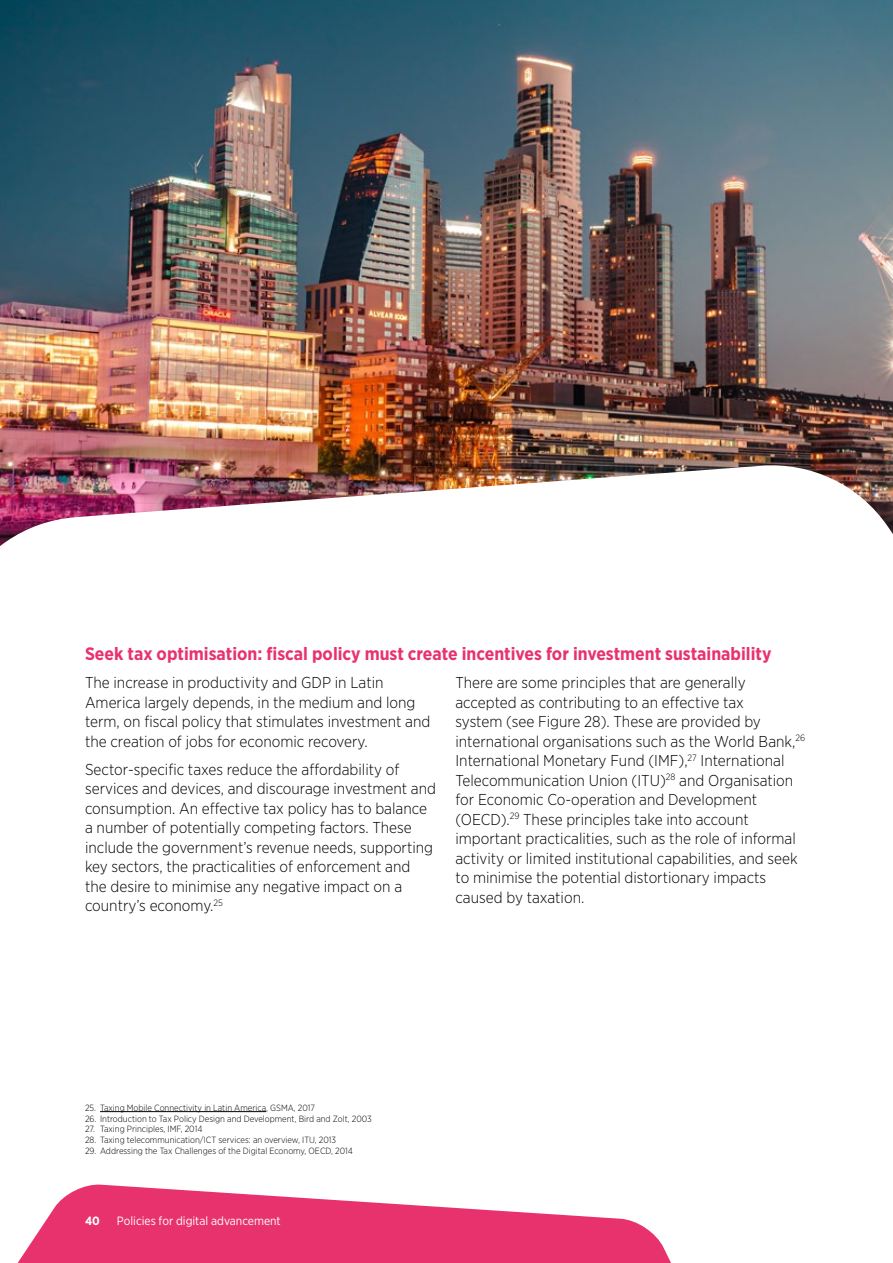
<style>
.page{position:relative;width:893px;height:1263px;background:#fff}
.page>*{position:absolute;margin:0;border:0;box-sizing:border-box;transform-origin:0 0}
.t1{font:700 18px "Gotham Narrow";color:#e8326e}
.t2{font:300 15.75px/19.5px "Gotham Narrow";color:#000}
.t3{font:12px "Gotham Narrow";color:#fff}
.t4{font:700 12px "Gotham Narrow";color:#fff}
.t5{font:300 9px "Gotham Narrow";color:#000}
</style>
<div class="page">
<svg style="left:17px;top:1184px;width:654px;height:79px;fill:#e8326e"></svg>
<img style="left:0;top:0;width:893px;height:462px">
<img style="left:0;top:462px;width:893px;height:84px">
<hr style="left:100px;top:1111px;width:166px;height:1px;background:#000">
<p class="t1" style="left:85px;top:642px;width:688px">Seek tax optimisation: fiscal policy must create incentives for investment sustainability</p>
<p class="t2" style="left:85px;top:672px;width:347px">The increase in productivity and GDP in Latin America largely depends, in the medium and long term, on fiscal policy that stimulates investment and the creation of jobs for economic recovery.</p>
<p class="t2" style="left:85px;top:759px;width:352px">Sector-specific taxes reduce the affordability of services and devices, and discourage investment and consumption. An effective tax policy has to balance a number of potentially competing factors. These include the government’s revenue needs, supporting key sectors, the practicalities of enforcement and the desire to minimise any negative impact on a country’s economy.<sup>25</sup></p>
<p class="t2" style="left:455px;top:672px;width:351px">There are some principles that are generally accepted as contributing to an effective tax<br>system (see Figure 28). These are provided by international organisations such as the World Bank,<sup>26<br></sup>International Monetary Fund (IMF),<sup>27</sup> International Telecommunication Union (ITU)<sup>28</sup> and Organisation for Economic Co-operation and Development (OECD).<sup>29</sup> These principles take into account important practicalities, such as the role of informal activity or limited institutional capabilities, and seek to minimise the potential distortionary impacts caused by taxation.</p>
<p class="t5" style="left:85px;top:1102px;width:232px">25. Taxing Mobile Connectivity in Latin America, GSMA, 2017</p>
<p class="t5" style="left:85px;top:1113px;width:288px">26. Introduction to Tax Policy Design and Development, Bird and Zolt, 2003</p>
<p class="t5" style="left:85px;top:1124px;width:119px">27. Taxing Principles, IMF, 2014</p>
<p class="t5" style="left:85px;top:1134px;width:253px">28. Taxing telecommunication/ICT services: an overview, ITU, 2013</p>
<p class="t5" style="left:85px;top:1145px;width:269px">29. Addressing the Tax Challenges of the Digital Economy, OECD, 2014</p>
<p class="t4" style="left:85px;top:1213px;width:16px">40</p>
<p class="t3" style="left:117px;top:1213px;width:165px">Policies for digital advancement</p>
</div>
